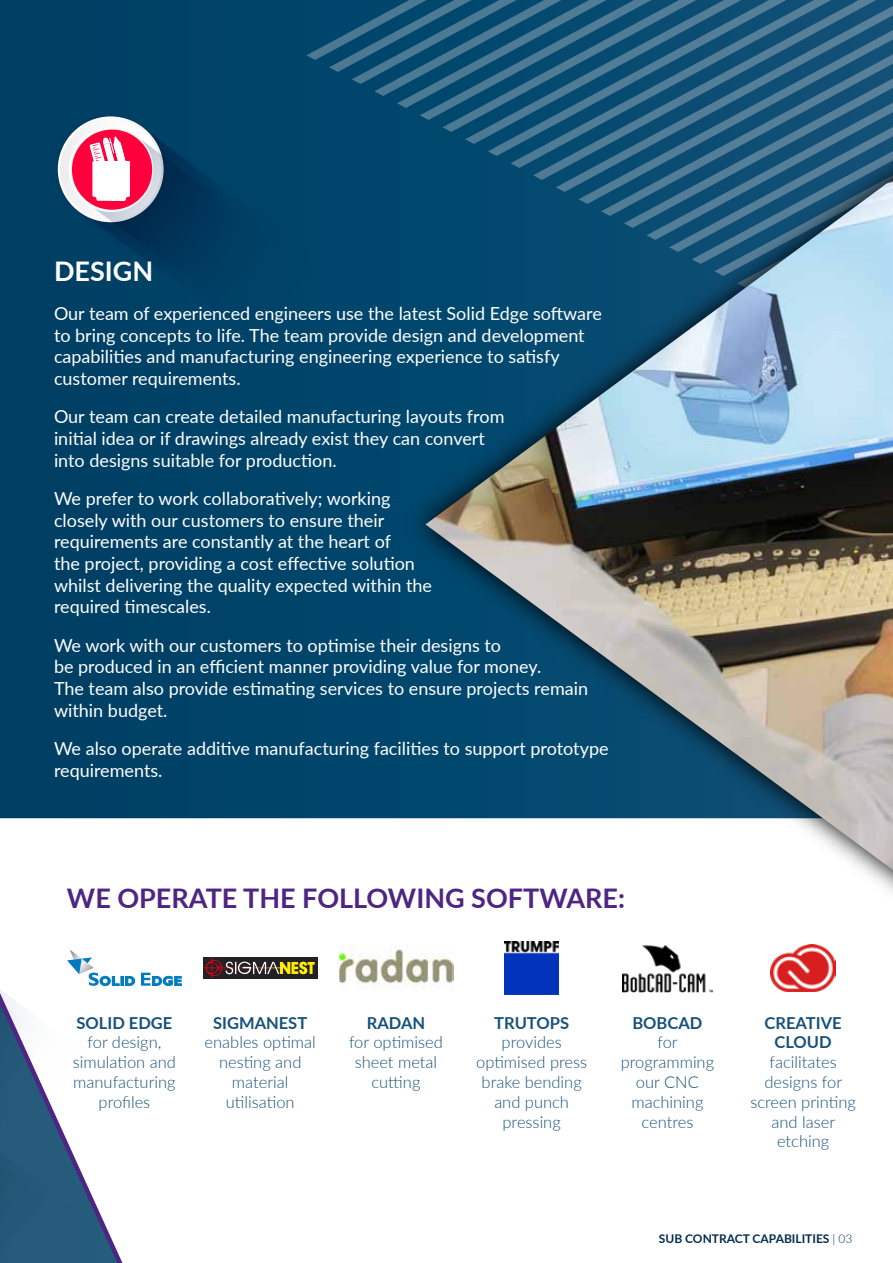
<style>
.page{position:relative;width:893px;height:1263px;background:#004268}
.page>*{position:absolute;margin:0;border:0;box-sizing:border-box;transform-origin:0 0}
.t1{font:700 27px "Lato";color:#4e2582}
.t2{font:700 27px "Lato";color:#fff}
.t3{font:18px/21.6px "Lato";color:#fff}
.t4{font:300 16.5px/19.8px "Lato";color:#175279;text-align:center}
.t5{font:700 16.5px/19.8px "Lato";color:#175279;text-align:center}
.t6{font:700 12px "Lato";color:#002c50}
.s1{font-weight:300}
</style>
<div class="page">
<svg style="left:355px;top:16px;width:24px;height:78px"></svg>
<svg style="left:379px;top:4px;width:23px;height:102px"></svg>
<svg style="left:402px;top:0;width:23px;height:118px"></svg>
<svg style="left:425px;top:0;width:24px;height:131px"></svg>
<svg style="left:449px;top:0;width:23px;height:132px"></svg>
<svg style="left:472px;top:2px;width:23px;height:133px"></svg>
<svg style="left:495px;top:0;width:24px;height:135px"></svg>
<svg style="left:519px;top:1px;width:23px;height:134px"></svg>
<svg style="left:542px;top:0;width:23px;height:135px"></svg>
<svg style="left:565px;top:0;width:23px;height:135px"></svg>
<svg style="left:588px;top:0;width:24px;height:135px"></svg>
<svg style="left:612px;top:0;width:23px;height:135px"></svg>
<svg style="left:635px;top:0;width:23px;height:135px"></svg>
<svg style="left:658px;top:0;width:24px;height:135px"></svg>
<svg style="left:682px;top:0;width:23px;height:135px"></svg>
<svg style="left:705px;top:0;width:23px;height:135px"></svg>
<svg style="left:728px;top:0;width:24px;height:135px"></svg>
<svg style="left:752px;top:0;width:23px;height:135px"></svg>
<svg style="left:775px;top:0;width:23px;height:135px"></svg>
<svg style="left:798px;top:0;width:95px;height:135px;background:#2c6183"></svg>
<div style="left:151px;top:818px;width:742px;height:445px;background:#fff"></div>
<img style="left:771px;top:944px;width:64px;height:47px">
<img style="left:622px;top:943px;width:91px;height:50px">
<img style="left:338px;top:946px;width:115px;height:44px">
<div style="left:203px;top:957px;width:115px;height:21px;background:#242124"></div>
<svg style="left:203px;top:957px;width:112px;height:21px"></svg>
<svg style="left:151px;top:973px;width:31px;height:13px"></svg>
<img style="left:505px;top:941px;width:53px;height:54px">
<svg style="left:0;top:818px;width:151px;height:445px;background:#c7d3dd"></svg>
<svg style="left:405px;top:135px;width:488px;height:782px"></svg>
<img style="left:425px;top:179px;width:468px;height:691px">
<svg style="left:57px;top:116px;width:165px;height:156px"></svg>
<h1 class="t2" style="left:54px;top:252px;width:101px">DESIGN</h1>
<p class="t3" style="left:54px;top:302px;width:549px">Our team of experienced engineers use the latest Solid Edge software to bring concepts to life. The team provide design and development capabilities and manufacturing engineering experience to satisfy customer requirements.</p>
<p class="t3" style="left:54px;top:405px;width:452px">Our team can create detailed manufacturing layouts from initial idea or if drawings already exist they can convert into designs suitable for production.</p>
<p class="t3" style="left:54px;top:487px;width:379px">We prefer to work collaboratively; working closely with our customers to ensure their requirements are constantly at the heart of<br>the project, providing a cost effective solution whilst delivering the quality expected within the required timescales.</p>
<p class="t3" style="left:54px;top:634px;width:536px">We work with our customers to optimise their designs to<br>be produced in an efficient manner providing value for money.<br>The team also provide estimating services to ensure projects remain within budget.</p>
<p class="t3" style="left:54px;top:737px;width:556px">We also operate additive manufacturing facilities to support prototype requirements.</p>
<h1 class="t1" style="left:67px;top:878px;width:560px">WE OPERATE THE FOLLOWING SOFTWARE:</h1>
<p class="t5" style="left:77px;top:1012px;width:97px">SOLID EDGE</p>
<p class="t4" style="left:73px;top:1032px;width:105px">for design, simulation and manufacturing profiles</p>
<p class="t5" style="left:213px;top:1012px;width:96px">SIGMANEST</p>
<p class="t4" style="left:205px;top:1032px;width:113px">enables optimal nesting and material utilisation</p>
<p class="t5" style="left:367px;top:1012px;width:60px">RADAN</p>
<p class="t4" style="left:349px;top:1032px;width:95px">for optimised sheet metal cutting</p>
<p class="t5" style="left:494px;top:1012px;width:76px">TRUTOPS</p>
<p class="t4" style="left:476px;top:1032px;width:113px">provides optimised press brake bending and punch pressing</p>
<p class="t5" style="left:632px;top:1012px;width:71px">BOBCAD</p>
<p class="t4" style="left:621px;top:1032px;width:95px">for programming our CNC machining centres</p>
<p class="t5" style="left:765px;top:1012px;width:79px">CREATIVE<br>CLOUD</p>
<p class="t4" style="left:750px;top:1052px;width:107px">facilitates designs for screen printing and laser etching</p>
<p class="t6" style="left:659px;top:1230px;width:195px">SUB CONTRACT CAPABILITIES <span class="s1">| 03</span></p>
</div>
